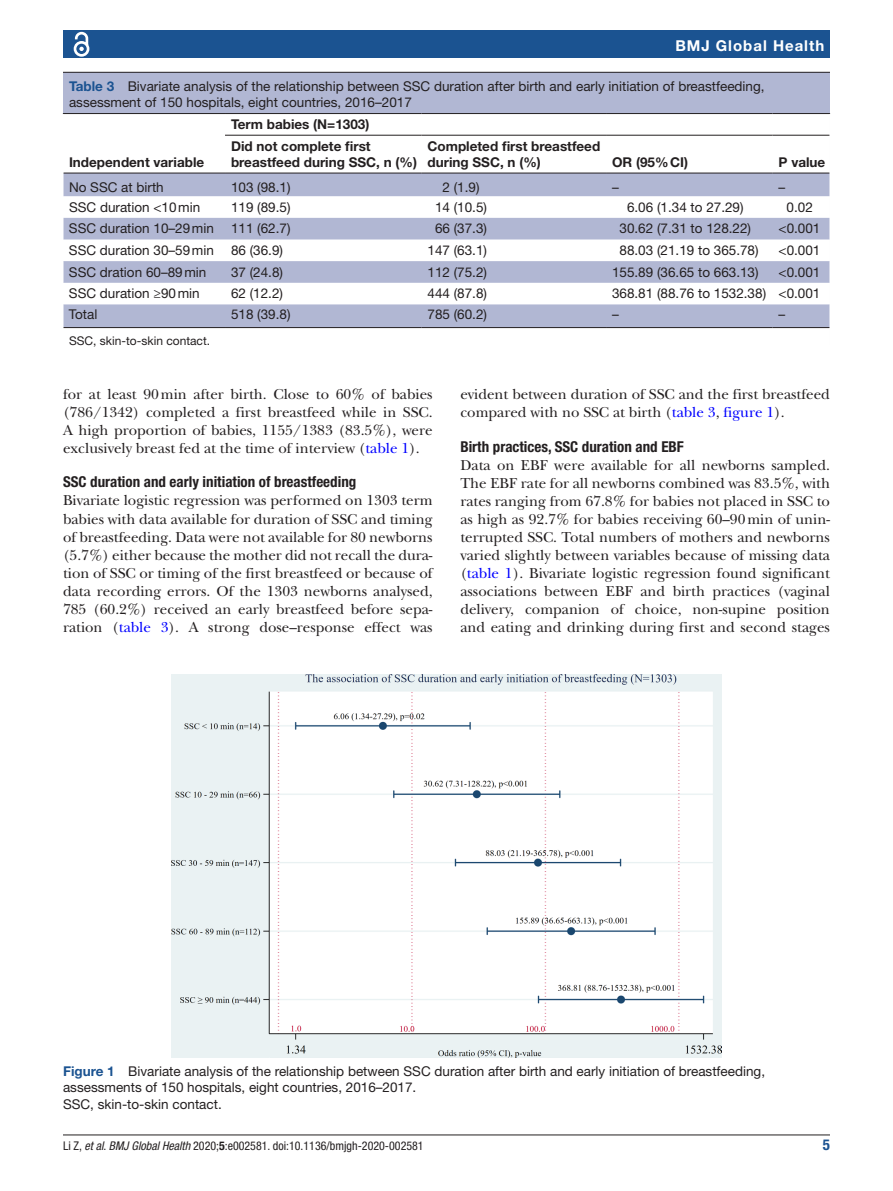
<style>
.page{position:relative;width:893px;height:1191px;background:#fff}
.page>*{position:absolute;margin:0;border:0;box-sizing:border-box;transform-origin:0 0}
.t1{font:15px/18px "New Baskerville";color:#231f20;text-align:justify}
.t2{font:700 condensed 15px "Helvetica Neue LT Std";color:#231f20}
.t3{font:700 15px "Helvetica Neue LT Std";letter-spacing:.065em;color:#fff}
.t4{font:700 condensed 15px "Helvetica Neue LT Std";color:#1b5391}
.t5{font:13.5px/16.5px "Helvetica Neue LT Std";color:#231f20}
.t6{font:700 13.5px/21.6px "Helvetica Neue LT Std";color:#231f20}
.t7{font:condensed 12px "Helvetica Neue LT Std";color:#231f20}
.t8{font:12px "Helvetica Neue LT Std";color:#231f20}
.s1{font-weight:700;color:#1b5391}
.s2{color:#00f}
.s3{font-style:italic}
.s4{font-weight:700}
</style>
<div class="page">
<hr style="left:63px;top:1134px;width:767px;height:1px;background:#231f20">
<div style="left:63px;top:31px;width:767px;height:27px;background:#1b5391"></div>
<svg style="left:73px;top:31px;width:17px;height:26px"></svg>
<div style="left:63px;top:73px;width:767px;height:272px;background:#b1b7d3"></div>
<hr style="left:63px;top:72px;width:767px;height:1px;background:#231f20">
<svg style="left:64px;top:114px;width:766px;height:231px;fill:#fff"></svg>
<hr style="left:63px;top:173px;width:162px;height:1px;background:#231f20">
<hr style="left:63px;top:113px;width:162px;height:1px;background:#231f20">
<hr style="left:225px;top:113px;width:197px;height:1px;background:#231f20">
<hr style="left:422px;top:113px;width:184px;height:1px;background:#231f20">
<hr style="left:606px;top:113px;width:166px;height:1px;background:#231f20">
<hr style="left:772px;top:113px;width:58px;height:1px;background:#231f20">
<hr style="left:225px;top:135px;width:197px;height:1px;background:#231f20">
<hr style="left:225px;top:173px;width:197px;height:1px;background:#231f20">
<hr style="left:422px;top:135px;width:184px;height:1px;background:#231f20">
<hr style="left:422px;top:173px;width:184px;height:1px;background:#231f20">
<hr style="left:606px;top:135px;width:166px;height:1px;background:#231f20">
<hr style="left:606px;top:173px;width:166px;height:1px;background:#231f20">
<hr style="left:772px;top:135px;width:58px;height:1px;background:#231f20">
<hr style="left:772px;top:173px;width:58px;height:1px;background:#231f20">
<hr style="left:225px;top:327px;width:197px;height:1px;background:#231f20">
<hr style="left:422px;top:327px;width:184px;height:1px;background:#231f20">
<hr style="left:606px;top:327px;width:166px;height:1px;background:#231f20">
<hr style="left:63px;top:327px;width:162px;height:1px;background:#231f20">
<hr style="left:772px;top:327px;width:58px;height:1px;background:#231f20">
<svg style="left:63px;top:114px;width:1px;height:21px"></svg>
<hr style="left:63px;top:135px;width:1px;height:38px;background:#fff">
<svg style="left:63px;top:173px;width:1px;height:172px"></svg>
<hr style="left:69px;top:344px;width:761px;height:2px;background:#fff">
<img style="left:172px;top:675px;width:549px;height:382px">
<p class="t3" style="left:675px;top:36px;width:150px">BMJ Global Health</p>
<p class="t5" style="left:69px;top:77px;width:697px"><span class="s1">Table 3</span> Bivariate analysis of the relationship between SSC duration after birth and early initiation of breastfeeding, assessment of 150 hospitals, eight countries, 2016–2017</p>
<p class="t6" style="left:69px;top:151px;width:137px">Independent variable</p>
<p class="t6" style="left:231px;top:113px;width:141px">Term babies (N=1303)<br>Did not complete first</p>
<p class="t6" style="left:231px;top:151px;width:188px">breastfeed during SSC, n (%)</p>
<p class="t6" style="left:428px;top:138px;width:174px;line-height:16.2px">Completed first breastfeed during SSC, n (%)</p>
<p class="t6" style="left:612px;top:151px;width:78px">OR (95%CI)</p>
<p class="t6" style="left:779px;top:151px;width:48px">P value</p>
<p class="t5" style="left:69px;top:178px;width:96px">No SSC at birth</p>
<p class="t5" style="left:231px;top:178px;width:61px">103 (98.1)</p>
<p class="t5" style="left:443px;top:178px;width:39px">2 (1.9)</p>
<p class="t5" style="left:612px;top:178px;width:8px">–</p>
<p class="t5" style="left:779px;top:178px;width:8px">–</p>
<p class="t5" style="left:69px;top:199px;width:133px">SSC duration &lt;10min</p>
<p class="t5" style="left:231px;top:199px;width:61px">119 (89.5)</p>
<p class="t5" style="left:435px;top:199px;width:54px">14 (10.5)</p>
<p class="t5" style="left:627px;top:199px;width:118px">6.06 (1.34 to 27.29)</p>
<p class="t5" style="left:787px;top:199px;width:28px">0.02</p>
<p class="t5" style="left:69px;top:220px;width:146px">SSC duration 10–29min</p>
<p class="t5" style="left:231px;top:220px;width:61px">111 (62.7)</p>
<p class="t5" style="left:435px;top:220px;width:54px">66 (37.3)</p>
<p class="t5" style="left:619px;top:220px;width:133px">30.62 (7.31 to 128.22)</p>
<p class="t5" style="left:778px;top:220px;width:43px">&lt;0.001</p>
<p class="t5" style="left:69px;top:242px;width:146px">SSC duration 30–59min</p>
<p class="t5" style="left:231px;top:242px;width:54px">86 (36.9)</p>
<p class="t5" style="left:427px;top:242px;width:61px">147 (63.1)</p>
<p class="t5" style="left:619px;top:242px;width:141px">88.03 (21.19 to 365.78)</p>
<p class="t5" style="left:778px;top:242px;width:43px">&lt;0.001</p>
<p class="t5" style="left:69px;top:263px;width:139px">SSC dration 60–89min</p>
<p class="t5" style="left:231px;top:263px;width:54px">37 (24.8)</p>
<p class="t5" style="left:427px;top:263px;width:61px">112 (75.2)</p>
<p class="t5" style="left:612px;top:263px;width:148px">155.89 (36.65 to 663.13)</p>
<p class="t5" style="left:778px;top:263px;width:43px">&lt;0.001</p>
<p class="t5" style="left:69px;top:285px;width:132px">SSC duration ≥90min</p>
<p class="t5" style="left:231px;top:285px;width:54px">62 (12.2)</p>
<p class="t5" style="left:427px;top:285px;width:61px">444 (87.8)</p>
<p class="t5" style="left:612px;top:285px;width:210px">368.81 (88.76 to 1532.38) &lt;0.001</p>
<p class="t5" style="left:69px;top:305px;width:30px">Total</p>
<p class="t5" style="left:231px;top:305px;width:61px">518 (39.8)</p>
<p class="t5" style="left:427px;top:305px;width:61px">785 (60.2)</p>
<p class="t5" style="left:612px;top:305px;width:8px">–</p>
<p class="t5" style="left:778px;top:305px;width:8px">–</p>
<p class="t8" style="left:69px;top:334px;width:143px">SSC, skin-to-skin contact.</p>
<p class="t1" style="left:63px;top:385px;width:371px">for at least 90min after birth. Close to 60% of babies (786/1342) completed a first breastfeed while in SSC.<br>A high proportion of babies, 1155/1383 (83.5%), were exclusively breast fed at the time of interview (<span class="s2">table 1</span>).</p>
<p class="t2" style="left:63px;top:473px;width:295px">SSC duration and early initiation of breastfeeding</p>
<p class="t1" style="left:63px;top:492px;width:371px">Bivariate logistic regression was performed on 1303 term babies with data available for duration of SSC and timing of breastfeeding. Data were not available for 80 newborns (5.7%) either because the mother did not recall the dura&shy;tion of SSC or timing of the first breastfeed or because of data recording errors. Of the 1303 newborns analysed, 785 (60.2%) received an early breastfeed before sepa&shy;ration (<span class="s2">table 3</span>). A strong dose–response effect was</p>
<p class="t1" style="left:460px;top:385px;width:371px">evident between duration of SSC and the first breastfeed compared with no SSC at birth (<span class="s2">table 3</span>, <span class="s2">figure 1</span>).</p>
<p class="t2" style="left:460px;top:437px;width:225px">Birth practices, SSC duration and EBF</p>
<p class="t1" style="left:460px;top:456px;width:371px">Data on EBF were available for all newborns sampled.<br>The EBF rate for all newborns combined was 83.5%, with rates ranging from 67.8% for babies not placed in SSC to as high as 92.7% for babies receiving 60–90min of unin&shy;terrupted SSC. Total numbers of mothers and newborns varied slightly between variables because of missing data (<span class="s2">table 1</span>). Bivariate logistic regression found significant associations between EBF and birth practices (vaginal delivery, companion of choice, non-supine position and eating and drinking during first and second stages</p>
<p class="t5" style="left:63px;top:1062px;width:704px"><span class="s1">Figure 1</span> Bivariate analysis of the relationship between SSC duration after birth and early initiation of breastfeeding, assessments of 150 hospitals, eight countries, 2016–2017.</p>
<p class="t5" style="left:63px;top:1096px;width:160px">SSC, skin-to-skin contact.</p>
<p class="t7" style="left:63px;top:1138px;width:362px">Li Z, <span class="s3">et al</span>. <span class="s3">BMJ Global Health</span> 2020;<span class="s4">5</span>:e002581. doi:10.1136/bmjgh-2020-002581</p>
<p class="t4" style="left:823px;top:1135px;width:9px">5</p>
</div>
